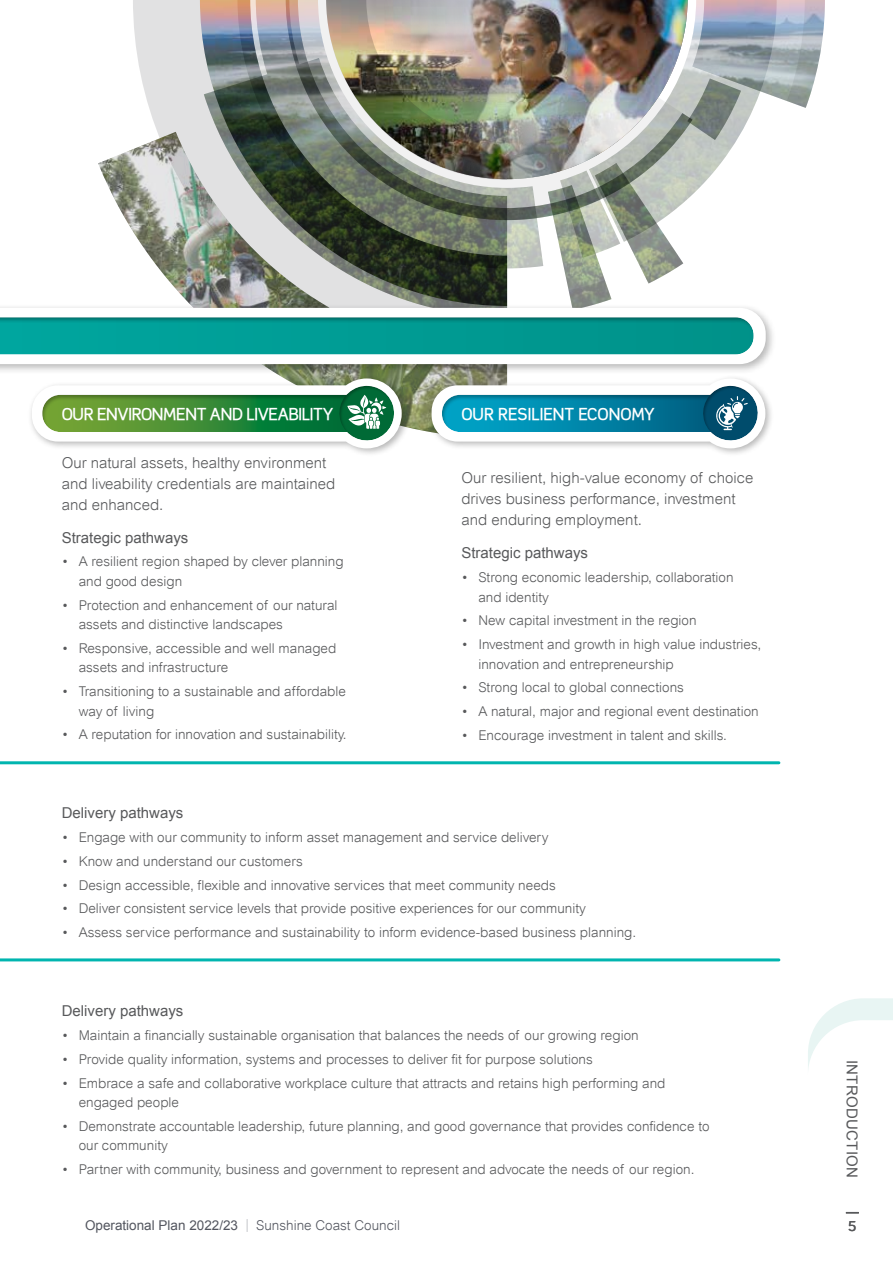
<style>
.page{position:relative;width:893px;height:1263px;background:#fff}
.page>*{position:absolute;margin:0;border:0;box-sizing:border-box;transform-origin:0 0}
.t1{font:500 16.5px "Scene";letter-spacing:-.02em;color:#fff}
.t2{font:500 16.5px "Scene";color:#fff}
.t3{font:300 15px/21px "Arial";color:#58595b}
.t4{font:15px "Arial";color:#58595b}
.t5{font:15px "Arial";letter-spacing:.02em;color:#58595b}
.t6{font:300 13.5px/19.5px "Arial";color:#58595b}
.t7{font:13.5px "Arial";color:#53565f}
.t8{font:500 13.5px "Scene Alt";color:#58595b}
.s1{font-weight:300;color:#afb1b7}
.s2{font-weight:300}
</style>
<div class="page">
<svg style="left:808px;top:998px;width:85px;height:70px"></svg>
<hr style="left:0;top:761px;width:779px;height:3px;background:#00b5af">
<hr style="left:0;top:958px;width:779px;height:3px;background:#00b5af">
<img style="left:507px;top:0;width:318px;height:303px">
<svg style="left:507px;top:0;width:185px;height:220px"></svg>
<img style="left:507px;top:218px;width:33px;height:2px">
<img style="left:507px;top:0;width:181px;height:180px">
<svg style="left:133px;top:0;width:67px;height:132px;background:#e4e4e5"></svg>
<img style="left:200px;top:0;width:307px;height:132px">
<img style="left:98px;top:132px;width:409px;height:171px">
<img style="left:411px;top:374px;width:16px;height:58px">
<div style="left:427px;top:374px;width:347px;height:83px;background:#000;opacity:.29"></div>
<div style="left:27px;top:374px;width:384px;height:83px;background:#000;opacity:.29"></div>
<div style="left:0;top:303px;width:776px;height:71px;background:#000;opacity:.29"></div>
<svg style="left:0;top:308px;width:766px;height:56px"></svg>
<div style="left:0;top:311px;width:754px;height:45px;background:#000;opacity:.3"></div>
<svg style="left:432px;top:376px;width:336px;height:73px"></svg>
<svg style="left:32px;top:376px;width:372px;height:73px"></svg>
<svg style="left:846px;top:1212px;width:13px;height:1px"></svg>
<p class="t1" style="left:62px;top:404px;width:273px">OUR ENVIRONMENT AND LIVEABILITY</p>
<p class="t2" style="left:461px;top:404px;width:195px">OUR RESILIENT ECONOMY</p>
<p class="t3" style="left:62px;top:452px;width:275px">Our natural assets, healthy environment and liveability credentials are maintained and enhanced.</p>
<p class="t4" style="left:62px;top:527px;width:128px">Strategic pathways</p>
<p class="t6" style="left:79px;top:552px;width:267px;text-indent:-17px">• A resilient region shaped by clever planning and good design</p>
<p class="t6" style="left:79px;top:595px;width:260px;text-indent:-17px">• Protection and enhancement of our natural assets and distinctive landscapes</p>
<p class="t6" style="left:79px;top:638px;width:259px;text-indent:-17px">• Responsive, accessible and well managed assets and infrastructure</p>
<p class="t6" style="left:79px;top:682px;width:269px;text-indent:-17px">• Transitioning to a sustainable and affordable way of living</p>
<p class="t6" style="left:62px;top:725px;width:286px">• A reputation for innovation and sustainability.</p>
<p class="t3" style="left:461px;top:467px;width:294px">Our resilient, high-value economy of choice drives business performance, investment and enduring employment.</p>
<p class="t4" style="left:461px;top:543px;width:128px">Strategic pathways</p>
<p class="t6" style="left:478px;top:568px;width:257px;text-indent:-17px">• Strong economic leadership, collaboration and identity</p>
<p class="t6" style="left:461px;top:611px;width:237px">• New capital investment in the region</p>
<p class="t6" style="left:478px;top:634px;width:284px;text-indent:-17px">• Investment and growth in high value industries, innovation and entrepreneurship</p>
<p class="t6" style="left:461px;top:678px;width:224px">• Strong local to global connections</p>
<p class="t6" style="left:461px;top:701px;width:299px">• A natural, major and regional event destination</p>
<p class="t6" style="left:461px;top:725px;width:267px">• Encourage investment in talent and skills.</p>
<p class="t4" style="left:62px;top:803px;width:123px">Delivery pathways</p>
<p class="t6" style="left:62px;top:827px;width:488px">• Engage with our community to inform asset management and service delivery</p>
<p class="t6" style="left:62px;top:851px;width:243px">• Know and understand our customers</p>
<p class="t6" style="left:62px;top:875px;width:496px">• Design accessible, flexible and innovative services that meet community needs</p>
<p class="t6" style="left:62px;top:899px;width:526px">• Deliver consistent service levels that provide positive experiences for our community</p>
<p class="t6" style="left:62px;top:922px;width:576px">• Assess service performance and sustainability to inform evidence-based business planning.</p>
<p class="t4" style="left:62px;top:1001px;width:123px">Delivery pathways</p>
<p class="t6" style="left:62px;top:1026px;width:578px">• Maintain a financially sustainable organisation that balances the needs of our growing region</p>
<p class="t6" style="left:62px;top:1049px;width:533px">• Provide quality information, systems and processes to deliver fit for purpose solutions</p>
<p class="t6" style="left:79px;top:1073px;width:588px;text-indent:-17px">• Embrace a safe and collaborative workplace culture that attracts and retains high performing and engaged people</p>
<p class="t6" style="left:79px;top:1116px;width:632px;text-indent:-17px">• Demonstrate accountable leadership, future planning, and good governance that provides confidence to our community</p>
<p class="t6" style="left:62px;top:1160px;width:634px">• Partner with community, business and government to represent and advocate the needs of our region.</p>
<p class="t5" style="left:862px;top:1060px;width:120px;rotate:90deg">INTRODUCTION</p>
<p class="t7" style="left:85px;top:1216px;width:317px">Operational Plan 2022/23 <span class="s1">|</span> <span class="s2">Sunshine Coast Council</span></p>
<p class="t8" style="left:848px;top:1217px;width:10px">5</p>
</div>
